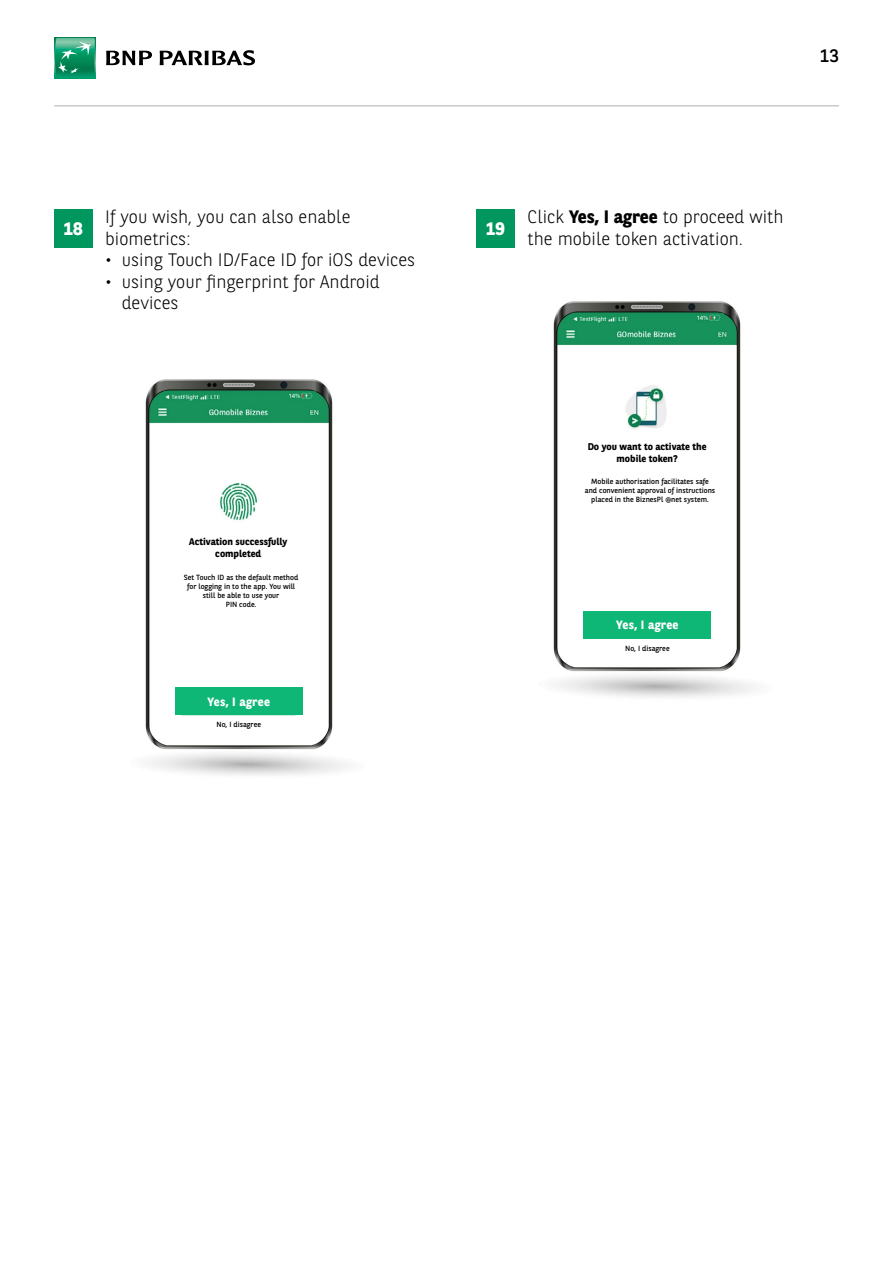
<style>
.page{position:relative;width:893px;height:1263px;background:#fff}
.page>*{position:absolute;margin:0;border:0;box-sizing:border-box;transform-origin:0 0}
.t1{font:300 18px/21.6px "BNPP Sans";color:#000}
.t2{font:700 18px "BNPP Sans";color:#fff}
.t3{font:18px "BNPP Sans";color:#000}
.t4{font:700 12px "BNPP Sans";letter-spacing:.025em;color:#fff}
.t5{font:700 9.75px/11.7px "BNPP Sans";color:#000;text-align:center}
.t6{font:7.5px/9px "BNPP Sans";color:#000;text-align:center}
.s1{font-weight:700}
</style>
<div class="page">
<div style="left:54px;top:37px;width:42px;height:42px;background:#009d6d"></div>
<svg style="left:55px;top:38px;width:40px;height:37px"></svg>
<svg style="left:106px;top:51px;width:46px;height:14px"></svg>
<svg style="left:160px;top:50px;width:95px;height:15px"></svg>
<hr style="left:54px;top:105px;width:785px;height:1px;background:#b3b2b2">
<div style="left:54px;top:209px;width:38px;height:39px;background:#00975f"></div>
<div style="left:476px;top:209px;width:38px;height:39px;background:#00975f"></div>
<img style="left:145px;top:379px;width:202px;height:397px">
<div style="left:153px;top:534px;width:170px;height:86px;background:#fff"></div>
<div style="left:154px;top:717px;width:170px;height:16px;background:#fff"></div>
<div style="left:175px;top:688px;width:128px;height:27px;background:#0fb777"></div>
<img style="left:553px;top:301px;width:202px;height:397px">
<div style="left:562px;top:438px;width:170px;height:86px;background:#fff"></div>
<div style="left:563px;top:641px;width:169px;height:16px;background:#fff"></div>
<div style="left:583px;top:611px;width:128px;height:28px;background:#0fb777"></div>
<h1 class="t3" style="left:820px;top:44px;width:21px">13</h1>
<h1 class="t1" style="left:105px;top:205px;width:247px">If you wish, you can also enable biometrics:</h1>
<h1 class="t1" style="left:105px;top:248px;width:312px">• using Touch ID/Face ID for iOS devices</h1>
<h1 class="t1" style="left:122px;top:270px;width:259px;text-indent:-17px">• using your fingerprint for Android devices</h1>
<h1 class="t2" style="left:64px;top:217px;width:21px">18</h1>
<h1 class="t2" style="left:486px;top:217px;width:21px">19</h1>
<h1 class="t1" style="left:527px;top:205px;width:257px">Click <span class="s1">Yes, I agree</span> to proceed with the mobile token activation.</h1>
<h3 class="t5" style="left:189px;top:536px;width:100px">Activation successfully completed</h3>
<p class="t6" style="left:184px;top:572px;width:116px">Set Touch ID as the default method for logging in to the app. You will still be able to use your<br>PIN code.</p>
<h2 class="t4" style="left:208px;top:694px;width:64px">Yes, I agree</h2>
<p class="t6" style="left:216px;top:720px;width:46px">No, I disagree</p>
<h3 class="t5" style="left:588px;top:440px;width:121px">Do you want to activate the mobile token?</h3>
<p class="t6" style="left:585px;top:477px;width:132px">Mobile authorisation facilitates safe and convenient approval of instructions placed in the BiznesPl @net system.</p>
<h2 class="t4" style="left:616px;top:617px;width:64px">Yes, I agree</h2>
<p class="t6" style="left:625px;top:643px;width:46px">No, I disagree</p>
</div>
